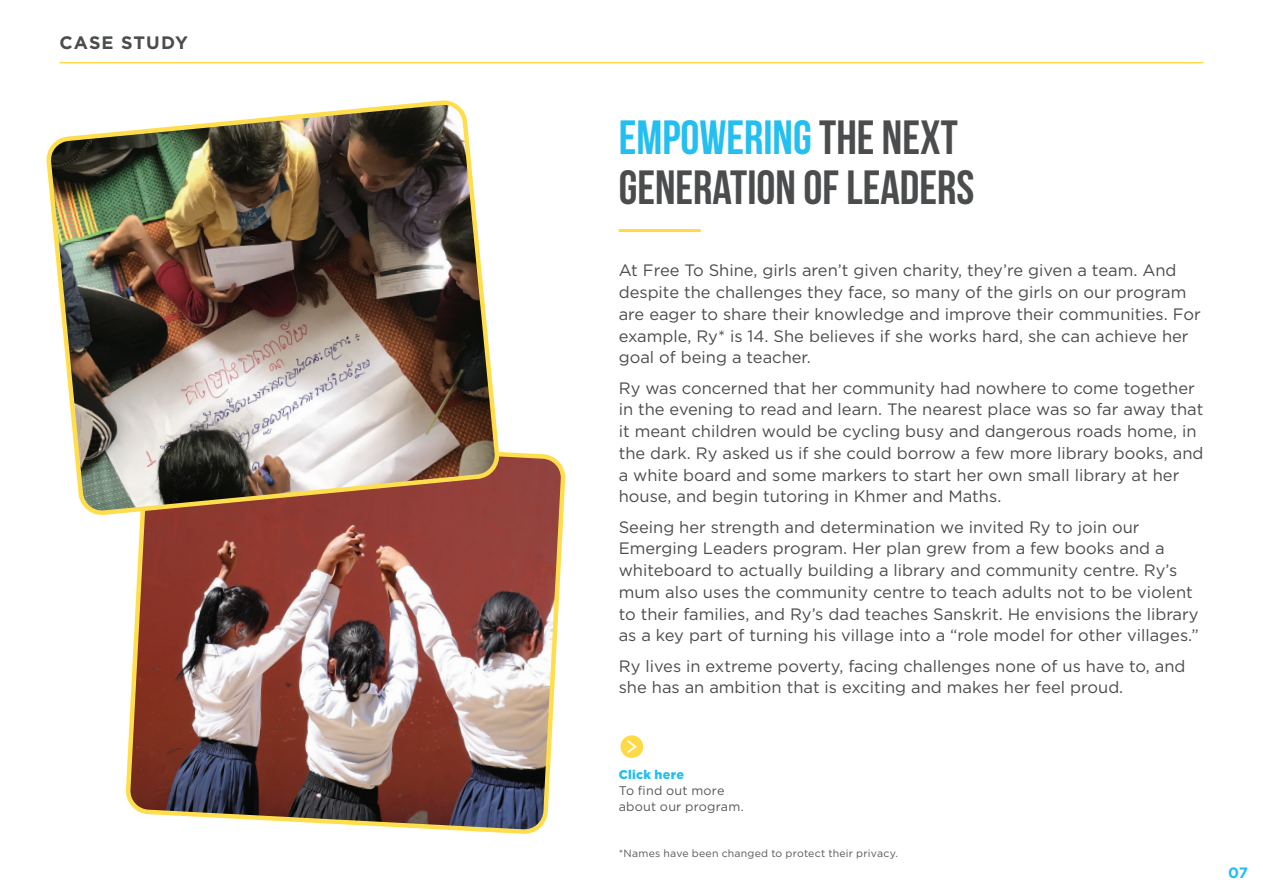
<style>
.page{position:relative;width:1263px;height:893px;background:#fff}
.page>*{position:absolute;margin:0;border:0;box-sizing:border-box;transform-origin:0 0}
.t1{font:700 48px/49.5px "Bebas Neue";color:#4b4c4d}
.t2{font:700 18px "Gotham";letter-spacing:.06em;color:#4b4c4d}
.t3{font:16.5px/21.8px "Gotham";color:#4b4c4d}
.t4{font:700 15px "Gotham";color:#23bff0}
.t5{font:12.6px/16.2px "Gotham";letter-spacing:.015em;color:#57585a}
.t6{font:900 12.6px "Gotham";letter-spacing:.02em;color:#23bff0}
.t7{font:10.5px "Gotham";letter-spacing:.025em;color:#57585a}
.s1{color:#23bff0}
</style>
<div class="page">
<img style="left:125px;top:443px;width:441px;height:391px">
<hr style="left:619px;top:229px;width:82px;height:3px;background:#ffda47">
<svg style="left:620px;top:734px;width:24px;height:25px"></svg>
<div style="left:619px;top:733px;width:26px;height:27px;border:2px solid #fff;border-radius:50%"></div>
<svg style="left:626px;top:739px;width:12px;height:15px"></svg>
<hr style="left:60px;top:62px;width:1143px;height:1px;background:#ffda47">
<img style="left:48px;top:102px;width:450px;height:412px">
<p class="t2" style="left:60px;top:31px;width:130px">CASE STUDY</p>
<h1 class="t1" style="left:619px;top:112px;width:357px"><span class="s1">EMPOWERING</span> THE NEXT<br>GENERATION OF LEADERS</h1>
<p class="t3" style="left:619px;top:259px;width:583px">At Free To Shine, girls aren’t given charity, they’re given a team. And despite the challenges they face, so many of the girls on our program are eager to share their knowledge and improve their communities. For example, Ry* is 14. She believes if she works hard, she can achieve her goal of being a teacher.</p>
<p class="t3" style="left:619px;top:377px;width:586px">Ry was concerned that her community had nowhere to come together in the evening to read and learn. The nearest place was so far away that it meant children would be cycling busy and dangerous roads home, in the dark. Ry asked us if she could borrow a few more library books, and a white board and some markers to start her own small library at her house, and begin tutoring in Khmer and Maths.</p>
<p class="t3" style="left:619px;top:516px;width:582px">Seeing her strength and determination we invited Ry to join our Emerging Leaders program. Her plan grew from a few books and a whiteboard to actually building a library and community centre. Ry’s mum also uses the community centre to teach adults not to be violent to their families, and Ry’s dad teaches Sanskrit. He envisions the library as a key part of turning his village into a “role model for other villages.”</p>
<p class="t3" style="left:619px;top:655px;width:568px">Ry lives in extreme poverty, facing challenges none of us have to, and she has an ambition that is exciting and makes her feel proud.</p>
<p class="t6" style="left:619px;top:767px;width:67px">Click here</p>
<p class="t5" style="left:619px;top:782px;width:127px">To find out more about our program.</p>
<p class="t7" style="left:619px;top:847px;width:281px">*Names have been changed to protect their privacy.</p>
<p class="t4" style="left:1228px;top:863px;width:21px">07</p>
</div>
